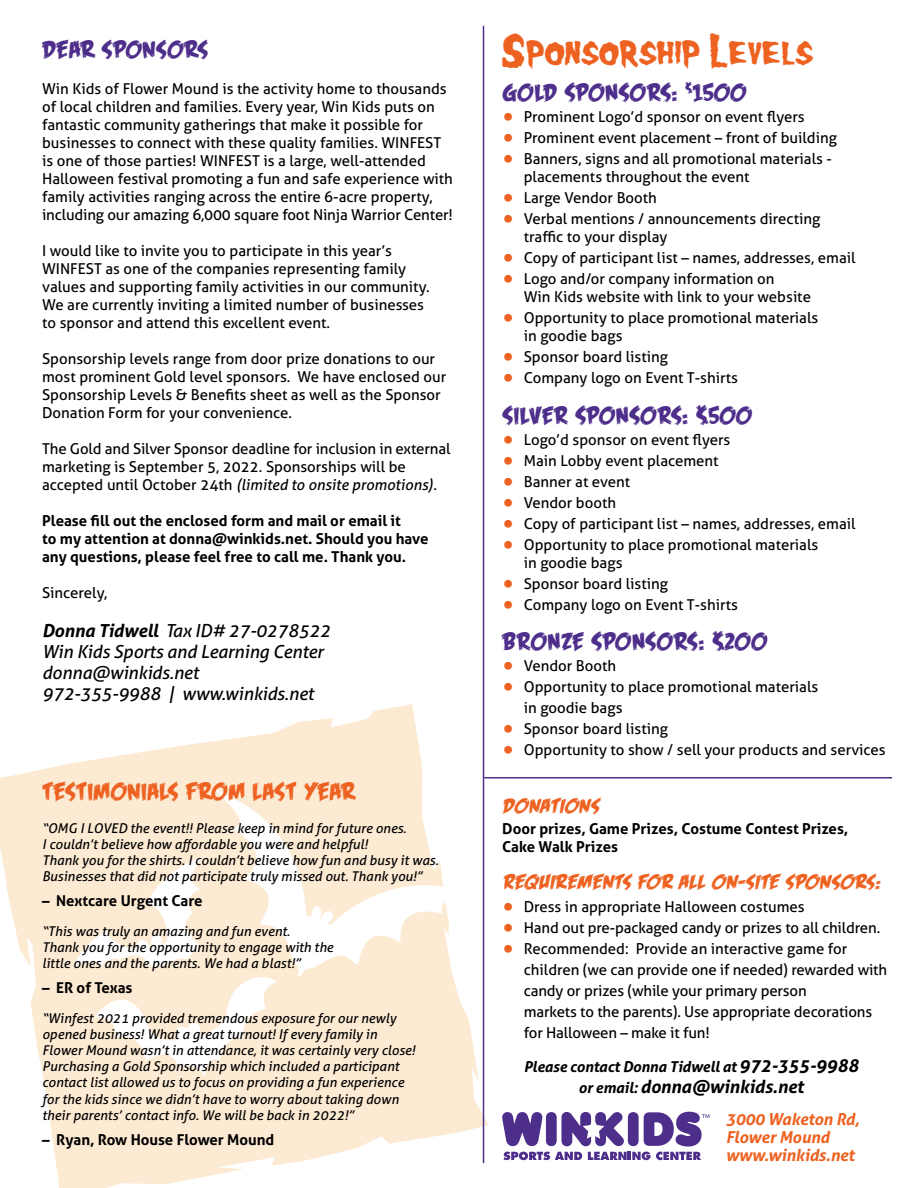
<style>
.page{position:relative;width:918px;height:1188px;background:#fff}
.page>*{position:absolute;margin:0;border:0;box-sizing:border-box;transform-origin:0 0}
.t1{font:43.5px "Misfits";color:#ee6221}
.t2{font:24px "Feastof Flesh BB";color:#4e2e8b}
.t3{font:24px "Feastof Flesh BB";color:#ee6221}
.t4{font:italic 20.25px "Feastof Flesh BB";color:#ee6221}
.t5{font:italic 18px/21px "Aller";letter-spacing:-.01em;color:#000}
.t6{font:italic 700 18px "Aller";letter-spacing:-.01em;color:#000}
.t7{font:italic 700 16.5px/18px "Aller";letter-spacing:-.01em;color:#ee6221}
.t8{font:15px/18px "Aller";color:#000}
.t9{font:700 15px/18px "Aller";color:#000}
.t10{font:italic 700 15px "Aller";letter-spacing:-.01em;color:#000}
.t11{font:italic 13.5px/16.2px "Aller";color:#000}
.s1{font-style:italic}
.s2{font-weight:700}
.s3{font-size:30px;color:#ee6221}
.s4{font-size:18px}
.s5{font-size:15px}
</style>
<div class="page">
<svg style="left:0;top:704px;width:489px;height:484px;fill:#fcead3"></svg>
<svg style="left:502px;top:1112px;width:207px;height:48px"></svg>
<hr style="left:483px;top:26px;width:1px;height:1137px;background:#4e2e8b">
<hr style="left:484px;top:777px;width:408px;height:1px;background:#4e2e8b">
<h2 class="t2" style="left:42px;top:34px;width:168px">DEAR SPONSORS</h2>
<p class="t8" style="left:42px;top:80px;width:412px">Win Kids of Flower Mound is the activity home to thousands of local children and families. Every year, Win Kids puts on fantastic community gatherings that make it possible for businesses to connect with these quality families. WINFEST is one of those parties! WINFEST is a large, well-attended Halloween festival promoting a fun and safe experience with family activities ranging across the entire 6-acre property, including our amazing 6,000 square foot Ninja Warrior Center!</p>
<p class="t8" style="left:42px;top:242px;width:389px">I would like to invite you to participate in this year’s WINFEST as one of the companies representing family values and supporting family activities in our community.<br>We are currently inviting a limited number of businesses to sponsor and attend this excellent event.</p>
<p class="t8" style="left:42px;top:350px;width:406px">Sponsorship levels range from door prize donations to our most prominent Gold level sponsors. We have enclosed our Sponsorship Levels &amp; Benefits sheet as well as the Sponsor Donation Form for your convenience.</p>
<p class="t8" style="left:42px;top:440px;width:410px">The Gold and Silver Sponsor deadline for inclusion in external marketing is September 5, 2022. Sponsorships will be accepted until October 24th <span class="s1">(limited to onsite promotions)</span>.</p>
<p class="t9" style="left:42px;top:512px;width:388px">Please fill out the enclosed form and mail or email it<br>to my attention at donna@winkids.net. Should you have any questions, please feel free to call me. Thank you.</p>
<p class="t8" style="left:42px;top:584px;width:67px">Sincerely,</p>
<p class="t5" style="left:42px;top:620px;width:290px"><span class="s2">Donna Tidwell</span> Tax ID# 27-0278522<br>Win Kids Sports and Learning Center donna@winkids.net<br>972-355-9988 | www.winkids.net</p>
<h2 class="t3" style="left:42px;top:777px;width:315px">TESTIMONIALS FROM LAST YEAR</h2>
<p class="t11" style="left:42px;top:820px;width:398px">“OMG I LOVED the event!! Please keep in mind for future ones.<br>I couldn’t believe how affordable you were and helpful!<br>Thank you for the shirts. I couldn’t believe how fun and busy it was.<br>Businesses that did not participate truly missed out. Thank you!”</p>
<p class="t9" style="left:42px;top:892px;width:162px">– Nextcare Urgent Care</p>
<p class="t11" style="left:42px;top:923px;width:293px">“This was truly an amazing and fun event.<br>Thank you for the opportunity to engage with the little ones and the parents. We had a blast!”</p>
<p class="t9" style="left:42px;top:979px;width:92px">– ER of Texas</p>
<p class="t11" style="left:42px;top:1010px;width:375px">“Winfest 2021 provided tremendous exposure for our newly opened business! What a great turnout! If every family in Flower Mound wasn’t in attendance, it was certainly very close!<br>Purchasing a Gold Sponsorship which included a participant contact list allowed us to focus on providing a fun experience for the kids since we didn’t have to worry about taking down their parents’ contact info. We will be back in 2022!”</p>
<p class="t9" style="left:42px;top:1130px;width:234px">– Ryan, Row House Flower Mound</p>
<h1 class="t1" style="left:502px;top:29px;width:312px">Sponsorship Levels</h1>
<h2 class="t2" style="left:502px;top:78px;width:246px">GOLD SPONSORS: <sup>$</sup>1500</h2>
<p class="t8" style="left:502px;top:108px;width:304px"><span class="s3">•</span> Prominent Logo’d sponsor on event flyers</p>
<p class="t8" style="left:502px;top:129px;width:336px"><span class="s3">•</span> Prominent event placement – front of building</p>
<p class="t8" style="left:524px;top:150px;width:310px;text-indent:-22px"><span class="s3">•</span> Banners, signs and all promotional materials - placements throughout the event</p>
<p class="t8" style="left:502px;top:189px;width:156px"><span class="s3">•</span> Large Vendor Booth</p>
<p class="t8" style="left:524px;top:210px;width:298px;text-indent:-22px"><span class="s3">•</span> Verbal mentions / announcements directing traffic to your display</p>
<p class="t8" style="left:502px;top:249px;width:355px"><span class="s3">•</span> Copy of participant list – names, addresses, email</p>
<p class="t8" style="left:524px;top:270px;width:289px;text-indent:-22px"><span class="s3">•</span> Logo and/or company information on<br>Win Kids website with link to your website</p>
<p class="t8" style="left:524px;top:309px;width:296px;text-indent:-22px"><span class="s3">•</span> Opportunity to place promotional materials in goodie bags</p>
<p class="t8" style="left:502px;top:348px;width:167px"><span class="s3">•</span> Sponsor board listing</p>
<p class="t8" style="left:502px;top:369px;width:237px"><span class="s3">•</span> Company logo on Event T-shirts</p>
<h2 class="t2" style="left:502px;top:400px;width:252px">SILVER SPONSORS: $500</h2>
<p class="t8" style="left:502px;top:430px;width:230px"><span class="s3">•</span> Logo’d sponsor on event flyers</p>
<p class="t8" style="left:502px;top:451px;width:218px"><span class="s3">•</span> Main Lobby event placement</p>
<p class="t8" style="left:502px;top:472px;width:129px"><span class="s3">•</span> Banner at event</p>
<p class="t8" style="left:502px;top:493px;width:115px"><span class="s3">•</span> Vendor booth</p>
<p class="t8" style="left:502px;top:514px;width:355px"><span class="s3">•</span> Copy of participant list – names, addresses, email</p>
<p class="t8" style="left:524px;top:535px;width:296px;text-indent:-22px"><span class="s3">•</span> Opportunity to place promotional materials in goodie bags</p>
<p class="t8" style="left:502px;top:574px;width:167px"><span class="s3">•</span> Sponsor board listing</p>
<p class="t8" style="left:502px;top:595px;width:237px"><span class="s3">•</span> Company logo on Event T-shirts</p>
<h2 class="t2" style="left:502px;top:626px;width:267px">BRONZE SPONSORS: $200</h2>
<p class="t8" style="left:502px;top:657px;width:116px"><span class="s3">•</span> Vendor Booth</p>
<p class="t8" style="left:524px;top:676px;width:296px;line-height:21px;text-indent:-22px"><span class="s3">•</span> Opportunity to place promotional materials in goodie bags</p>
<p class="t8" style="left:502px;top:720px;width:167px"><span class="s3">•</span> Sponsor board listing</p>
<p class="t8" style="left:502px;top:741px;width:385px"><span class="s3">•</span> Opportunity to show / sell your products and services</p>
<h3 class="t4" style="left:502px;top:793px;width:99px">DONATIONS</h3>
<p class="t9" style="left:502px;top:820px;width:348px">Door prizes, Game Prizes, Costume Contest Prizes,<br>Cake Walk Prizes</p>
<h3 class="t4" style="left:502px;top:869px;width:380px">REQUIREMENTS FOR ALL ON-SITE SPONSORS:</h3>
<p class="t8" style="left:502px;top:898px;width:304px"><span class="s3">•</span> Dress in appropriate Halloween costumes</p>
<p class="t8" style="left:502px;top:919px;width:380px"><span class="s3">•</span> Hand out pre-packaged candy or prizes to all children.</p>
<p class="t8" style="left:524px;top:938px;width:365px;line-height:21px;text-indent:-22px"><span class="s3">•</span> Recommended: Provide an interactive game for children (we can provide one if needed) rewarded with candy or prizes (while your primary person<br>markets to the parents). Use appropriate decorations for Halloween – make it fun!</p>
<p class="t10" style="left:524px;top:1057px;width:336px">Please contact Donna Tidwell at <span class="s4">972-355-9988</span></p>
<p class="t6" style="left:579px;top:1075px;width:227px"><span class="s5">or email:</span> donna@winkids.net</p>
<p class="t7" style="left:726px;top:1110px;width:135px">3000 Waketon Rd,<br>Flower Mound www.winkids.net</p>
</div>
